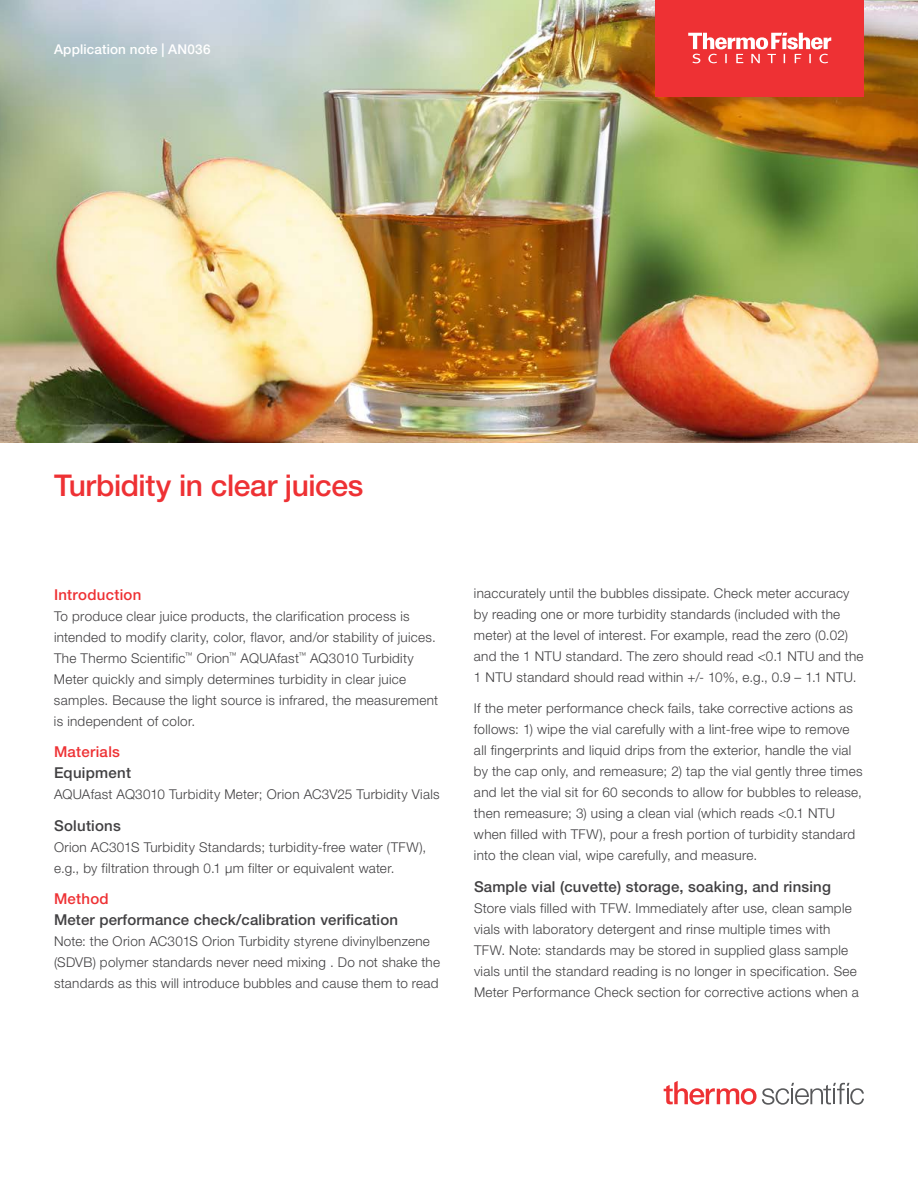
<style>
.page{position:relative;width:918px;height:1188px;background:#fff}
.page>*{position:absolute;margin:0;border:0;box-sizing:border-box;transform-origin:0 0}
.t1{font:500 30px "Helvetica Neue";letter-spacing:-.015em;color:#ee3134}
.t2{font:500 15px "Helvetica Neue LT Std";letter-spacing:.01em;color:#414042}
.t3{font:500 15px "Helvetica Neue";letter-spacing:.02em;color:#ee3134}
.t4{font:500 15px "Helvetica Neue";letter-spacing:.02em;color:#414042}
.t5{font:300 13.5px/21px "Helvetica Neue LT Std";letter-spacing:.02em;color:#414042}
.t6{font:300 13.5px/21px "Helvetica Neue";letter-spacing:.02em;color:#414042}
.t7{font:500 13.5px "Helvetica Neue";letter-spacing:.01em;color:#fff}
</style>
<div class="page">
<img style="left:0;top:0;width:918px;height:442px">
<div style="left:656px;top:0;width:208px;height:96px;background:#ee3134"></div>
<svg style="left:688px;top:33px;width:143px;height:30px"></svg>
<svg style="left:664px;top:1081px;width:200px;height:24px"></svg>
<p class="t7" style="left:54px;top:41px;width:158px">Application note | AN036</p>
<h1 class="t1" style="left:54px;top:467px;width:311px">Turbidity in clear juices</h1>
<p class="t3" style="left:54px;top:585px;width:89px">Introduction</p>
<p class="t6" style="left:54px;top:605px;width:386px">To produce clear juice products, the clarification process is intended to modify clarity, color, flavor, and/or stability of juices.<br>The Thermo Scientific<sup>™</sup> Orion<sup>™</sup> AQUAfast<sup>™</sup> AQ3010 Turbidity Meter quickly and simply determines turbidity in clear juice samples. Because the light source is infrared, the measurement is independent of color.</p>
<p class="t3" style="left:54px;top:743px;width:68px">Materials</p>
<p class="t4" style="left:54px;top:764px;width:79px">Equipment</p>
<p class="t6" style="left:54px;top:784px;width:387px">AQUAfast AQ3010 Turbidity Meter; Orion AC3V25 Turbidity Vials</p>
<p class="t4" style="left:54px;top:816px;width:69px">Solutions</p>
<p class="t6" style="left:54px;top:836px;width:374px">Orion AC301S Turbidity Standards; turbidity-free water (TFW), e.g., by filtration through 0.1 µm filter or equivalent water.</p>
<p class="t3" style="left:54px;top:890px;width:56px">Method</p>
<p class="t2" style="left:54px;top:911px;width:345px">Meter performance check/calibration verification</p>
<p class="t5" style="left:54px;top:931px;width:388px">Note: the Orion AC301S Orion Turbidity styrene divinylbenzene (SDVB) polymer standards never need mixing . Do not shake the standards as this will introduce bubbles and cause them to read</p>
<p class="t5" style="left:474px;top:582px;width:391px">inaccurately until the bubbles dissipate. Check meter accuracy by reading one or more turbidity standards (included with the meter) at the level of interest. For example, read the zero (0.02) and the 1 NTU standard. The zero should read &lt;0.1 NTU and the 1 NTU standard should read within +/- 10%, e.g., 0.9 – 1.1 NTU.</p>
<p class="t5" style="left:474px;top:698px;width:390px">If the meter performance check fails, take corrective actions as follows: 1) wipe the vial carefully with a lint-free wipe to remove all fingerprints and liquid drips from the exterior, handle the vial by the cap only, and remeasure; 2) tap the vial gently three times and let the vial sit for 60 seconds to allow for bubbles to release, then remeasure; 3) using a clean vial (which reads &lt;0.1 NTU when filled with TFW), pour a fresh portion of turbidity standard into the clean vial, wipe carefully, and measure.</p>
<p class="t2" style="left:474px;top:877px;width:358px">Sample vial (cuvette) storage, soaking, and rinsing</p>
<p class="t5" style="left:474px;top:897px;width:386px">Store vials filled with TFW. Immediately after use, clean sample vials with laboratory detergent and rinse multiple times with TFW. Note: standards may be stored in supplied glass sample vials until the standard reading is no longer in specification. See Meter Performance Check section for corrective actions when a</p>
</div>
